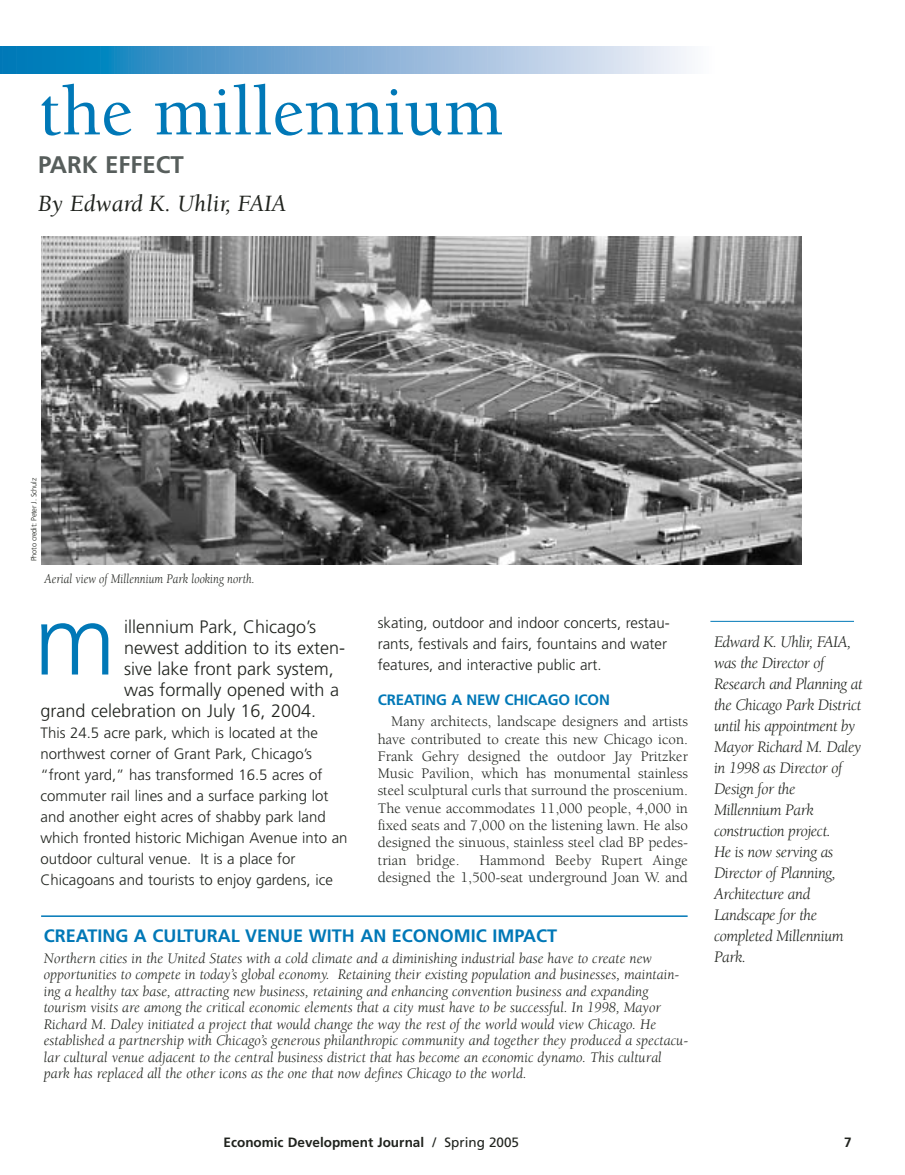
<style>
.page{position:relative;width:905px;height:1175px;background:#fff}
.page>*{position:absolute;margin:0;border:0;box-sizing:border-box;transform-origin:0 0}
.t1{font:300 98.25px "Frutiger";color:#0078b7}
.t2{font:500 72px "Berkeley";color:#0078b7}
.t3{font:italic 24px "Berkeley";color:#20231e}
.t4{font:700 24px "Frutiger";color:#575e5c}
.t5{font:300 18px "Frutiger";color:#20231e}
.t6{font:700 18px "Frutiger";color:#0078b7}
.t7{font:italic 16.5px/21px "Berkeley";letter-spacing:-.025em;color:#20231e}
.t8{font:italic 15px/16.5px "Berkeley";color:#20231e}
.t9{font:15px/17.2px "Berkeley";color:#20231e;text-align:justify}
.t10{font:300 15px/21px "Frutiger";color:#20231e}
.t11{font:700 15px "Frutiger";letter-spacing:-.01em;color:#0078b7}
.t12{font:italic 13.5px "Berkeley";color:#20231e;scale:.9 1}
.t13{font:700 13.5px "Frutiger";color:#20231e}
.t14{font:300 7.5px "Frutiger";letter-spacing:-.03em;color:#20231e}
.s1{font-weight:400}
</style>
<div class="page">
<svg style="left:0;top:47px;width:689px;height:26px;background:#78afd6"></svg>
<hr style="left:41px;top:915px;width:646px;height:2px;background:#0078b7">
<hr style="left:710px;top:621px;width:144px;height:1px;background:#0078b7">
<img style="left:41px;top:236px;width:760px;height:328px">
<h2 class="t2" style="left:38px;top:84px;width:466px">the millennium</h2>
<h3 class="t4" style="left:38px;top:155px;width:147px">PARK EFFECT</h3>
<h3 class="t3" style="left:38px;top:194px;width:250px">By Edward K. Uhlir, FAIA</h3>
<p class="t14" style="left:31px;top:561px;width:85px;rotate:-90deg">Photo credit: Peter J. Schulz</p>
<p class="t12" style="left:44px;top:573px;width:235px">Aerial view of Millennium Park looking north.</p>
<p class="t5" style="left:124px;top:620px;width:193px">illennium Park, Chicago’s</p>
<p class="t5" style="left:124px;top:641px;width:222px">newest addition to its exten-</p>
<p class="t5" style="left:124px;top:662px;width:211px">sive lake front park system,</p>
<p class="t5" style="left:124px;top:683px;width:216px">was formally opened with a</p>
<p class="t5" style="left:40px;top:704px;width:277px">grand celebration on July 16, 2004.</p>
<p class="t10" style="left:40px;top:723px;width:308px">This 24.5 acre park, which is located at the northwest corner of Grant Park, Chicago’s “front yard,” has transformed 16.5 acres of commuter rail lines and a surface parking lot and another eight acres of shabby park land which fronted historic Michigan Avenue into an outdoor cultural venue. It is a place for Chicagoans and tourists to enjoy gardens, ice</p>
<h1 class="t1" style="left:34px;top:601px;width:83px">m</h1>
<p class="t10" style="left:378px;top:613px;width:293px">skating, outdoor and indoor concerts, restau&shy;rants, festivals and fairs, fountains and water features, and interactive public art.</p>
<p class="t11" style="left:378px;top:693px;width:233px">CREATING A NEW CHICAGO ICON</p>
<p class="t9" style="left:378px;top:714px;width:312px;text-indent:13px">Many architects, landscape designers and artists have contributed to create this new Chicago icon.<br>Frank Gehry designed the outdoor Jay Pritzker Music Pavilion, which has monumental stainless steel sculptural curls that surround the proscenium.<br>The venue accommodates 11,000 people, 4,000 in fixed seats and 7,000 on the listening lawn. He also designed the sinuous, stainless steel clad BP pedes&shy;trian bridge.</p>
<p class="t9" style="left:378px;top:852px;width:312px;text-align:right">Hammond Beeby Rupert Ainge<br>designed the 1,500-seat underground Joan W. and</p>
<p class="t6" style="left:44px;top:928px;width:515px">CREATING A CULTURAL VENUE WITH AN ECONOMIC IMPACT</p>
<p class="t8" style="left:44px;top:951px;width:646px">Northern cities in the United States with a cold climate and a diminishing industrial base have to create new opportunities to compete in today’s global economy. Retaining their existing population and businesses, maintain&shy;ing a healthy tax base, attracting new business, retaining and enhancing convention business and expanding tourism visits are among the critical economic elements that a city must have to be successful. In 1998, Mayor Richard M. Daley initiated a project that would change the way the rest of the world would view Chicago. He established a partnership with Chicago’s generous philanthropic community and together they produced a spectacu&shy;lar cultural venue adjacent to the central business district that has become an economic dynamo. This cultural park has replaced all the other icons as the one that now defines Chicago to the world.</p>
<p class="t7" style="left:714px;top:632px;width:150px">Edward K. Uhlir, FAIA, was the Director of<br>Research and Planning at the Chicago Park District until his appointment by<br>Mayor Richard M. Daley in 1998 as Director of<br>Design for the<br>Millennium Park construction project.<br>He is now serving as<br>Director of Planning,<br>Architecture and<br>Landscape for the completed Millennium<br>Park.</p>
<p class="t13" style="left:224px;top:1136px;width:297px">Economic Development Journal <span class="s1">/ Spring 2005</span></p>
<p class="t13" style="left:844px;top:1136px;width:9px">7</p>
</div>
